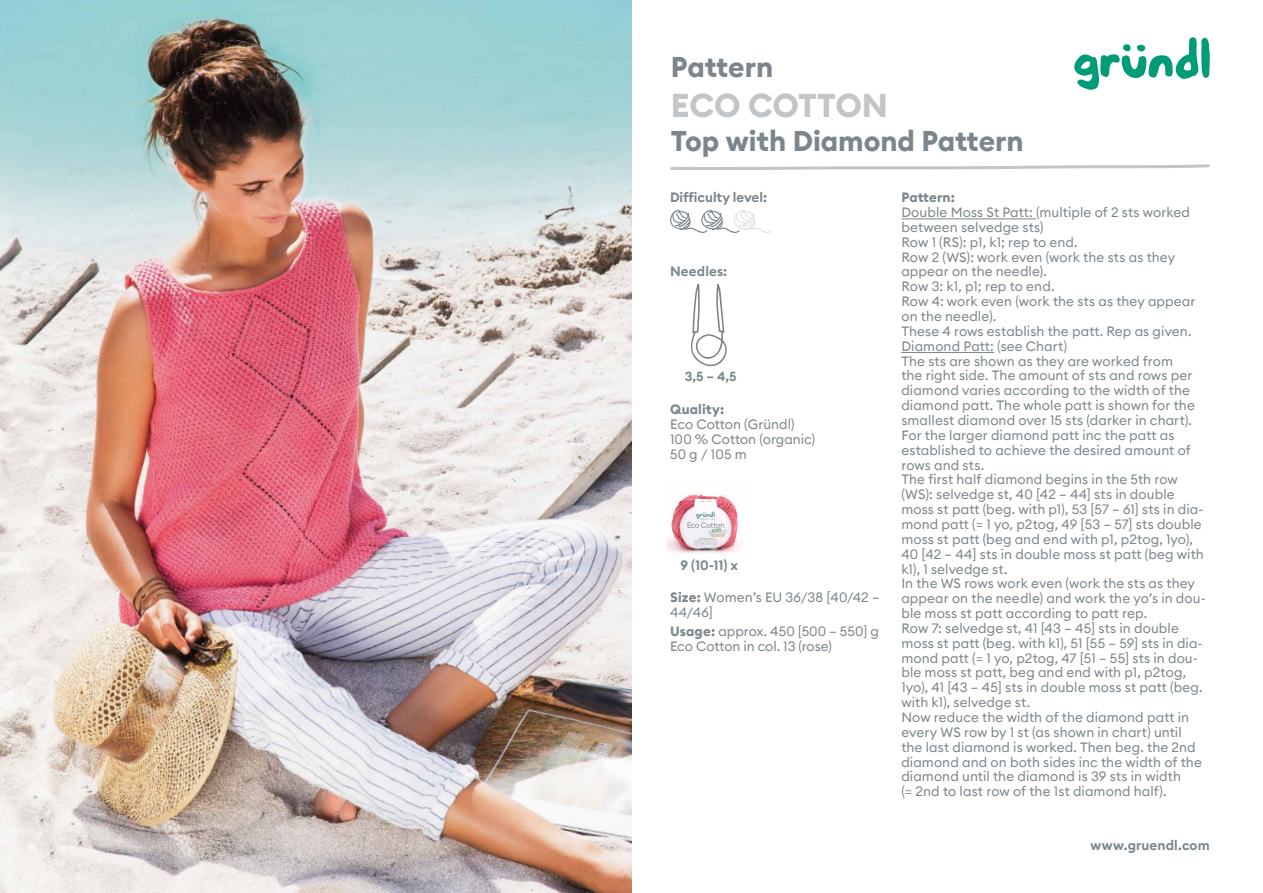
<style>
.page{position:relative;width:1263px;height:893px;background:#fff}
.page>*{position:absolute;margin:0;border:0;box-sizing:border-box;transform-origin:0 0}
.t1{font:700 33px "Euclid Circular B";letter-spacing:-.01em;color:#c2c6c9}
.t2{font:700 28.5px "Euclid Circular B";color:#7b868c}
.t3{font:13.5px/14.9px "Euclid Circular B";letter-spacing:.01em;color:#7b868c}
.t4{font:600 13.5px "Euclid Circular B";letter-spacing:.01em;color:#7b868c}
.t5{font:700 13.5px "Euclid Circular B";letter-spacing:.015em;color:#7b868c}
.t6{font:600 13.05px "Euclid Circular B";color:#7b868c}
.s1{font-weight:700}
</style>
<div class="page">
<svg style="left:1074px;top:37px;width:136px;height:53px"></svg>
<hr style="left:901px;top:218px;width:135px;height:1px;background:#7b868c">
<hr style="left:901px;top:352px;width:93px;height:1px;background:#7b868c">
<svg style="left:670px;top:210px;width:102px;height:23px"></svg>
<svg style="left:670px;top:164px;width:540px;height:6px"></svg>
<svg style="left:691px;top:283px;width:36px;height:84px"></svg>
<img style="left:0;top:0;width:631px;height:893px">
<img style="left:666px;top:493px;width:76px;height:61px">
<h2 class="t2" style="left:671px;top:48px;width:104px">Pattern</h2>
<h1 class="t1" style="left:671px;top:84px;width:219px">ECO COTTON</h1>
<h2 class="t2" style="left:671px;top:122px;width:354px">Top with Diamond Pattern</h2>
<p class="t4" style="left:670px;top:189px;width:99px">Difficulty level:</p>
<p class="t4" style="left:670px;top:262px;width:59px">Needles:</p>
<p class="t6" style="left:685px;top:368px;width:53px">3,5 – 4,5</p>
<p class="t5" style="left:670px;top:401px;width:56px">Quality:</p>
<p class="t3" style="left:670px;top:417px;width:147px">Eco Cotton (Gründl)<br>100 % Cotton (organic)<br>50 g / 105 m</p>
<p class="t4" style="left:680px;top:557px;width:59px">9 (10-11) x</p>
<p class="t3" style="left:670px;top:590px;width:211px"><span class="s1">Size:</span> Women’s EU 36/38 [40/42 –<br>44/46]</p>
<p class="t3" style="left:670px;top:624px;width:210px"><span class="s1">Usage:</span> approx. 450 [500 – 550] g<br>Eco Cotton in col. 13 (rose)</p>
<p class="t5" style="left:901px;top:189px;width:55px">Pattern:</p>
<p class="t3" style="left:901px;top:205px;width:306px">Double Moss St Patt: (multiple of 2 sts worked between selvedge sts)<br>Row 1 (RS): p1, k1; rep to end.<br>Row 2 (WS): work even (work the sts as they appear on the needle).<br>Row 3: k1, p1; rep to end.<br>Row 4: work even (work the sts as they appear on the needle).<br>These 4 rows establish the patt. Rep as given.<br>Diamond Patt: (see Chart)<br>The sts are shown as they are worked from<br>the right side. The amount of sts and rows per diamond varies according to the width of the diamond patt. The whole patt is shown for the smallest diamond over 15 sts (darker in chart).<br>For the larger diamond patt inc the patt as established to achieve the desired amount of rows and sts.<br>The first half diamond begins in the 5th row (WS): selvedge st, 40 [42 – 44] sts in double moss st patt (beg. with p1), 53 [57 – 61] sts in dia&shy;mond patt (= 1 yo, p2tog, 49 [53 – 57] sts double moss st patt (beg and end with p1, p2tog, 1yo), 40 [42 – 44] sts in double moss st patt (beg with k1), 1 selvedge st.<br>In the WS rows work even (work the sts as they appear on the needle) and work the yo’s in dou&shy;ble moss st patt according to patt rep.<br>Row 7: selvedge st, 41 [43 – 45] sts in double moss st patt (beg. with k1), 51 [55 – 59] sts in dia&shy;mond patt (= 1 yo, p2tog, 47 [51 – 55] sts in dou&shy;ble moss st patt, beg and end with p1, p2tog, 1yo), 41 [43 – 45] sts in double moss st patt (beg. with k1), selvedge st.<br>Now reduce the width of the diamond patt in every WS row by 1 st (as shown in chart) until the last diamond is worked. Then beg. the 2nd diamond and on both sides inc the width of the diamond until the diamond is 39 sts in width<br>(= 2nd to last row of the 1st diamond half).</p>
<p class="t4" style="left:1091px;top:836px;width:121px">www.gruendl.com</p>
</div>
